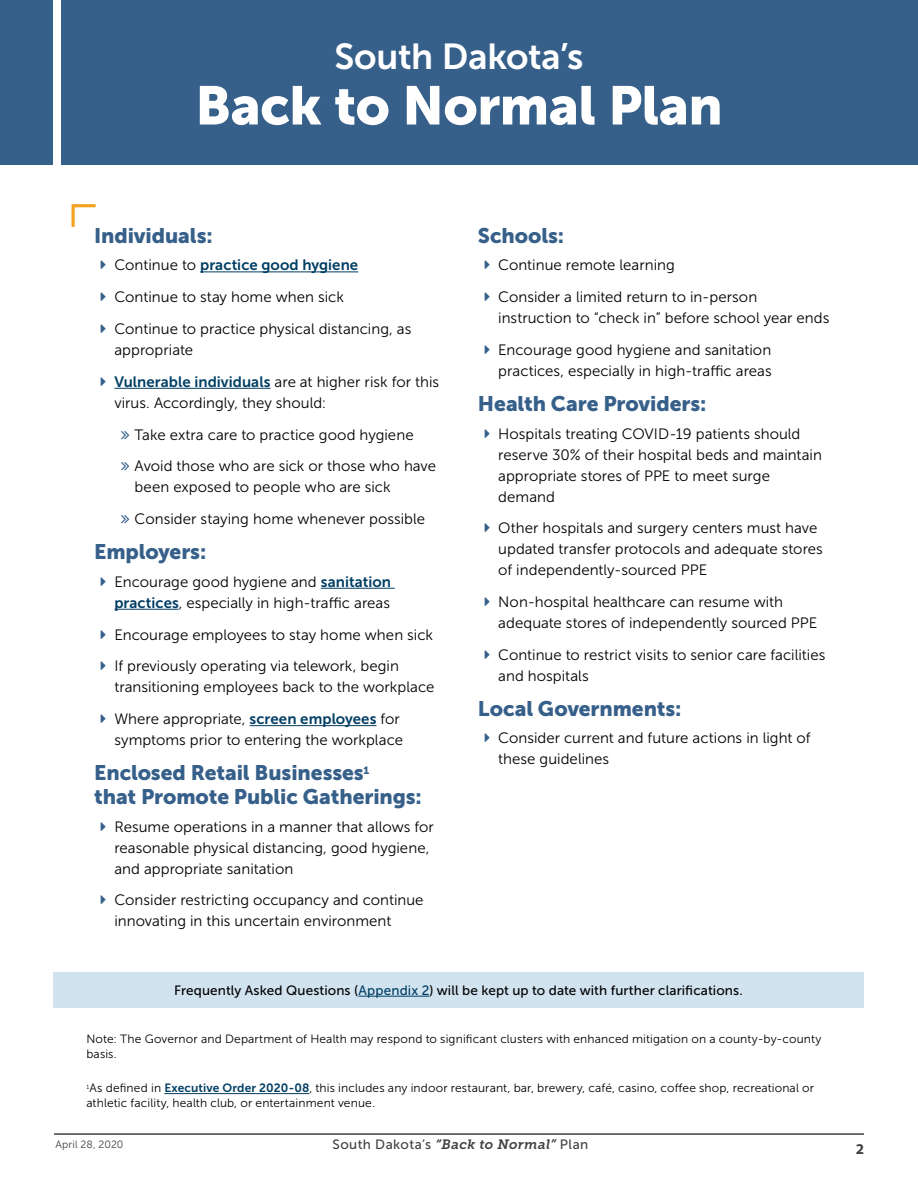
<style>
.page{position:relative;width:918px;height:1188px;background:#fff}
.page>*{position:absolute;margin:0;border:0;box-sizing:border-box;transform-origin:0 0}
.t1{font:54px "Museo Sans 900";letter-spacing:-.01em;color:#fff}
.t2{font:36px "Museo Sans 700";letter-spacing:-.005em;color:#fff}
.t3{font:21px/24px "Museo Sans 900";letter-spacing:-.005em;color:#36608a}
.t4{font:15px/21px "Museo Sans 300";letter-spacing:.005em;color:#000}
.t5{font:15px "Museo Sans 700";letter-spacing:.005em;color:#003e64}
.t6{font:700 15px "Myriad Pro";color:#414042}
.t7{font:13.5px "Museo Sans 500";letter-spacing:.01em;color:#000}
.t8{font:13.5px "Museo Sans 500";letter-spacing:.035em;color:#414042}
.t9{font:12px/15px "Museo Sans 300";letter-spacing:.01em;color:#000}
.t10{font:10.5px "Museo Sans 300";letter-spacing:.01em;color:#414042}
.s1{font-family:"Museo Sans 300";color:#000}
.s2{font-family:"Museo Sans 700";color:#003e64}
.s3{color:#003e64}
.s4{font-family:"Museo Slab 700";font-style:italic}
</style>
<div class="page">
<hr style="left:54px;top:1133px;width:810px;height:2px;background:#414042">
<div style="left:53px;top:972px;width:811px;height:36px;background:#d2e3f0"></div>
<div style="left:0;top:0;width:918px;height:164px;background:#36608a"></div>
<div style="left:53px;top:0;width:8px;height:166px;background:#fff"></div>
<svg style="left:71px;top:204px;width:25px;height:23px"></svg>
<hr style="left:200px;top:272px;width:158px;height:1px;background:#003e64">
<hr style="left:114px;top:388px;width:157px;height:1px;background:#003e64">
<hr style="left:321px;top:588px;width:74px;height:1px;background:#003e64">
<hr style="left:114px;top:609px;width:65px;height:1px;background:#003e64">
<hr style="left:250px;top:725px;width:126px;height:1px;background:#003e64">
<hr style="left:359px;top:996px;width:70px;height:1px;background:#003e64">
<hr style="left:164px;top:1093px;width:145px;height:1px;background:#003e64">
<h2 class="t2" style="left:335px;top:37px;width:250px">South Dakota’s</h2>
<h1 class="t1" style="left:195px;top:75px;width:529px">Back to Normal Plan</h1>
<h3 class="t3" style="left:94px;top:223px;width:120px">Individuals:</h3>
<p class="t5" style="left:114px;top:257px;width:245px"><span class="s1">Continue to</span> practice good hygiene</p>
<p class="t4" style="left:114px;top:281px;width:299px;line-height:31.8px">Continue to stay home when sick<br>Continue to practice physical distancing, as</p>
<p class="t4" style="left:114px;top:334px;width:326px;line-height:31.8px">appropriate<br><span class="s2">Vulnerable individuals</span> are at higher risk for this</p>
<p class="t4" style="left:135px;top:387px;width:303px;line-height:31.8px;text-indent:-20px">virus. Accordingly, they should:<br>Take extra care to practice good hygiene<br>Avoid those who are sick or those who have</p>
<p class="t4" style="left:135px;top:471px;width:292px;line-height:31.8px">been exposed to people who are sick<br>Consider staying home whenever possible</p>
<h3 class="t3" style="left:94px;top:540px;width:114px">Employers:</h3>
<p class="t4" style="left:114px;top:571px;width:278px">Encourage good hygiene and <span class="s2">sanitation practices</span>, especially in high-traffic areas</p>
<p class="t4" style="left:114px;top:619px;width:320px;line-height:31.8px">Encourage employees to stay home when sick<br>If previously operating via telework, begin</p>
<p class="t4" style="left:114px;top:671px;width:322px;line-height:31.8px">transitioning employees back to the workplace<br>Where appropriate, <span class="s2">screen employees</span> for</p>
<p class="t4" style="left:114px;top:730px;width:290px">symptoms prior to entering the workplace</p>
<h3 class="t3" style="left:94px;top:761px;width:329px">Enclosed Retail Businesses<sup>1<br></sup>that Promote Public Gatherings:</h3>
<p class="t4" style="left:114px;top:816px;width:321px">Resume operations in a manner that allows for reasonable physical distancing, good hygiene, and appropriate sanitation</p>
<p class="t4" style="left:114px;top:890px;width:311px">Consider restricting occupancy and continue innovating in this uncertain environment</p>
<h3 class="t3" style="left:478px;top:223px;width:88px">Schools:</h3>
<p class="t4" style="left:498px;top:249px;width:261px;line-height:31.8px">Continue remote learning<br>Consider a limited return to in-person</p>
<p class="t4" style="left:498px;top:302px;width:333px;line-height:31.8px">instruction to “check in” before school year ends<br>Encourage good hygiene and sanitation</p>
<p class="t4" style="left:498px;top:360px;width:275px">practices, especially in high-traffic areas</p>
<h3 class="t3" style="left:478px;top:391px;width:230px">Health Care Providers:</h3>
<p class="t4" style="left:498px;top:423px;width:325px">Hospitals treating COVID-19 patients should reserve 30% of their hospital beds and maintain appropriate stores of PPE to meet surge demand</p>
<p class="t4" style="left:498px;top:518px;width:326px">Other hospitals and surgery centers must have updated transfer protocols and adequate stores of independently-sourced PPE</p>
<p class="t4" style="left:498px;top:592px;width:321px">Non-hospital healthcare can resume with adequate stores of independently sourced PPE</p>
<p class="t4" style="left:498px;top:644px;width:329px">Continue to restrict visits to senior care facilities and hospitals</p>
<h3 class="t3" style="left:478px;top:696px;width:205px">Local Governments:</h3>
<p class="t4" style="left:498px;top:728px;width:314px">Consider current and future actions in light of these guidelines</p>
<p class="t7" style="left:174px;top:983px;width:570px">Frequently Asked Questions (<span class="s3">Appendix 2</span>) will be kept up to date with further clarifications.</p>
<p class="t9" style="left:86px;top:1031px;width:737px">Note: The Governor and Department of Health may respond to significant clusters with enhanced mitigation on a county-by-county basis.</p>
<p class="t9" style="left:86px;top:1081px;width:729px"><sup>1</sup>As defined in <span class="s2">Executive Order 2020-08</span>, this includes any indoor restaurant, bar, brewery, café, casino, coffee shop, recreational or athletic facility, health club, or entertainment venue.</p>
<p class="t10" style="left:56px;top:1139px;width:70px">April 28, 2020</p>
<p class="t8" style="left:333px;top:1137px;width:257px">South Dakota’s <span class="s4">“Back to Normal”</span> Plan</p>
<p class="t6" style="left:856px;top:1139px;width:10px">2</p>
</div>
